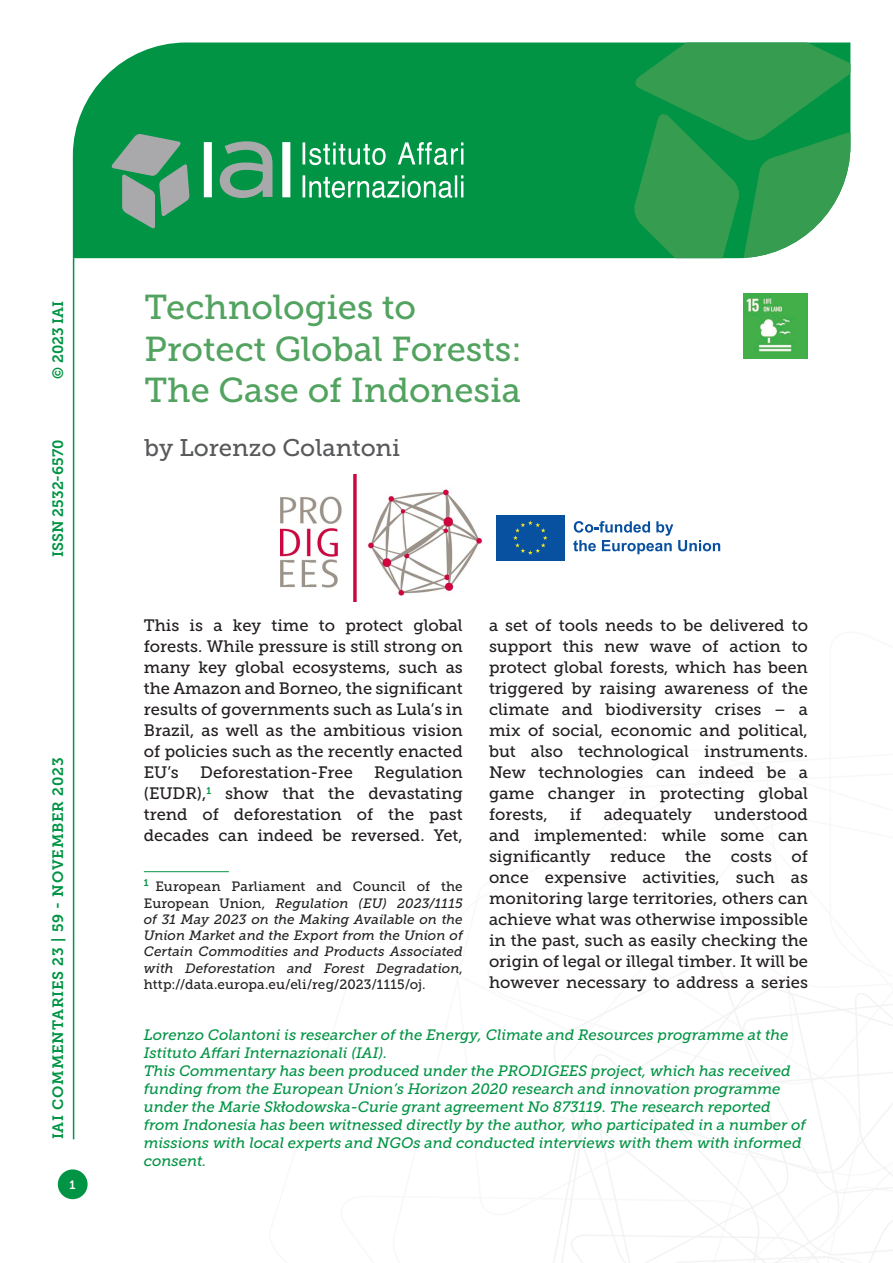
<style>
.page{position:relative;width:893px;height:1263px;background:#fff}
.page>*{position:absolute;margin:0;border:0;box-sizing:border-box;transform-origin:0 0}
.Titolo_Copertina{font:34.5px "Museo Slab 500";color:#52a35f}
.Autori_copertina{font:24px "Museo Slab 500";color:#58595b}
.Testo{font:16.5px/21px "Museo Slab 500";color:#231f20;text-align:justify}
.t1{font:italic 15px/18px "Museo Slab 500";color:#009444}
.t2{font:15px "Museo Slab 700";letter-spacing:.05em;color:#009444}
.t3{font:15px "Museo Slab 700";color:#009444}
.Nota{font:italic 13.5px/16.2px "Museo Slab 500";letter-spacing:.005em;color:#231f20;text-align:justify}
.t4{font:12px "Museo Slab 700";color:#fff}
.s1{font-style:normal}
</style>
<div class="page">
<svg style="left:553px;top:960px;width:340px;height:303px"></svg>
<hr style="left:73px;top:258px;width:1px;height:881px;background:#009444">
<div style="left:73px;top:43px;width:560px;height:215px;background:#009444"></div>
<svg style="left:633px;top:43px;width:217px;height:215px"></svg>
<svg style="left:303px;top:142px;width:160px;height:56px"></svg>
<svg style="left:111px;top:134px;width:79px;height:95px"></svg>
<svg style="left:204px;top:141px;width:86px;height:57px"></svg>
<div style="left:58px;top:1169px;width:30px;height:30px;background:#009444;border-radius:50%"></div>
<hr style="left:144px;top:871px;width:85px;height:1px;background:#009444">
<img style="left:281px;top:474px;width:202px;height:128px">
<div style="left:495px;top:514px;width:71px;height:48px;background:#0850a0"></div>
<svg style="left:513px;top:521px;width:34px;height:34px"></svg>
<svg style="left:573px;top:521px;width:147px;height:33px"></svg>
<img style="left:743px;top:293px;width:65px;height:65px">
<p class="t2" style="left:50px;top:379px;width:80px;rotate:-90deg">© 2023 IAI</p>
<p class="t3" style="left:50px;top:557px;width:119px;rotate:-90deg">ISSN 2532-6570</p>
<p class="t2" style="left:50px;top:1139px;width:383px;rotate:-90deg">IAI COMMENTARIES 23 | 59 - NOVEMBER 2023</p>
<p class="t4" style="left:70px;top:1178px;width:8px">1</p>
<p class="Titolo_Copertina" style="left:145px;top:288px;width:273px">Technologies to</p>
<p class="Titolo_Copertina" style="left:145px;top:330px;width:379px">Protect Global Forests:</p>
<p class="Titolo_Copertina" style="left:145px;top:371px;width:378px">The Case of Indonesia</p>
<p class="Autori_copertina" style="left:145px;top:434px;width:257px">by Lorenzo Colantoni</p>
<p class="Testo" style="left:144px;top:615px;width:320px">This is a key time to protect global forests. While pressure is still strong on many key global ecosystems, such as the Amazon and Borneo, the significant results of governments such as Lula’s in Brazil, as well as the ambitious vision of policies such as the recently enacted EU’s</p>
<p class="Testo" style="left:200px;top:762px;width:154px">Deforestation-Free</p>
<p class="Testo" style="left:144px;top:762px;width:320px;text-indent:230px">Regulation (EUDR),<sup>1</sup> show that the devastating trend of deforestation of the past decades can indeed be reversed. Yet,</p>
<p class="Nota" style="left:144px;top:879px;width:320px"><sup>1</sup> <span class="s1">European Parliament and Council of the European Union,</span> Regulation (EU) 2023/1115 of 31 May 2023 on the Making Available on the Union Market and the Export from the Union of Certain Commodities and Products Associated with Deforestation and Forest Degradation<span class="s1">, http://data.europa.eu/eli/reg/2023/1115/oj.</span></p>
<p class="Testo" style="left:489px;top:615px;width:320px">a set of tools needs to be delivered to support this new wave of action to protect global forests, which has been triggered by raising awareness of the climate and biodiversity crises – a mix of social, economic and political, but also technological instruments.<br>New technologies can indeed be a game changer in protecting global forests,</p>
<p class="Testo" style="left:570px;top:804px;width:13px">if</p>
<p class="Testo" style="left:604px;top:804px;width:90px">adequately</p>
<p class="Testo" style="left:489px;top:804px;width:320px;text-indent:225px">understood and implemented: while some can significantly reduce the costs of once expensive activities, such as monitoring large territories, others can achieve what was otherwise impossible in the past, such as easily checking the origin of legal or illegal timber. It will be however necessary to address a series</p>
<p class="t1" style="left:144px;top:1026px;width:646px">Lorenzo Colantoni is researcher of the Energy, Climate and Resources programme at the<br>Istituto Affari Internazionali (IAI).</p>
<p class="t1" style="left:144px;top:1062px;width:663px">This Commentary has been produced under the PRODIGEES project, which has received funding from the European Union’s Horizon 2020 research and innovation programme under the Marie Skłodowska-Curie grant agreement No 873119. The research reported from Indonesia has been witnessed directly by the author, who participated in a number of missions with local experts and NGOs and conducted interviews with them with informed consent.</p>
</div>
